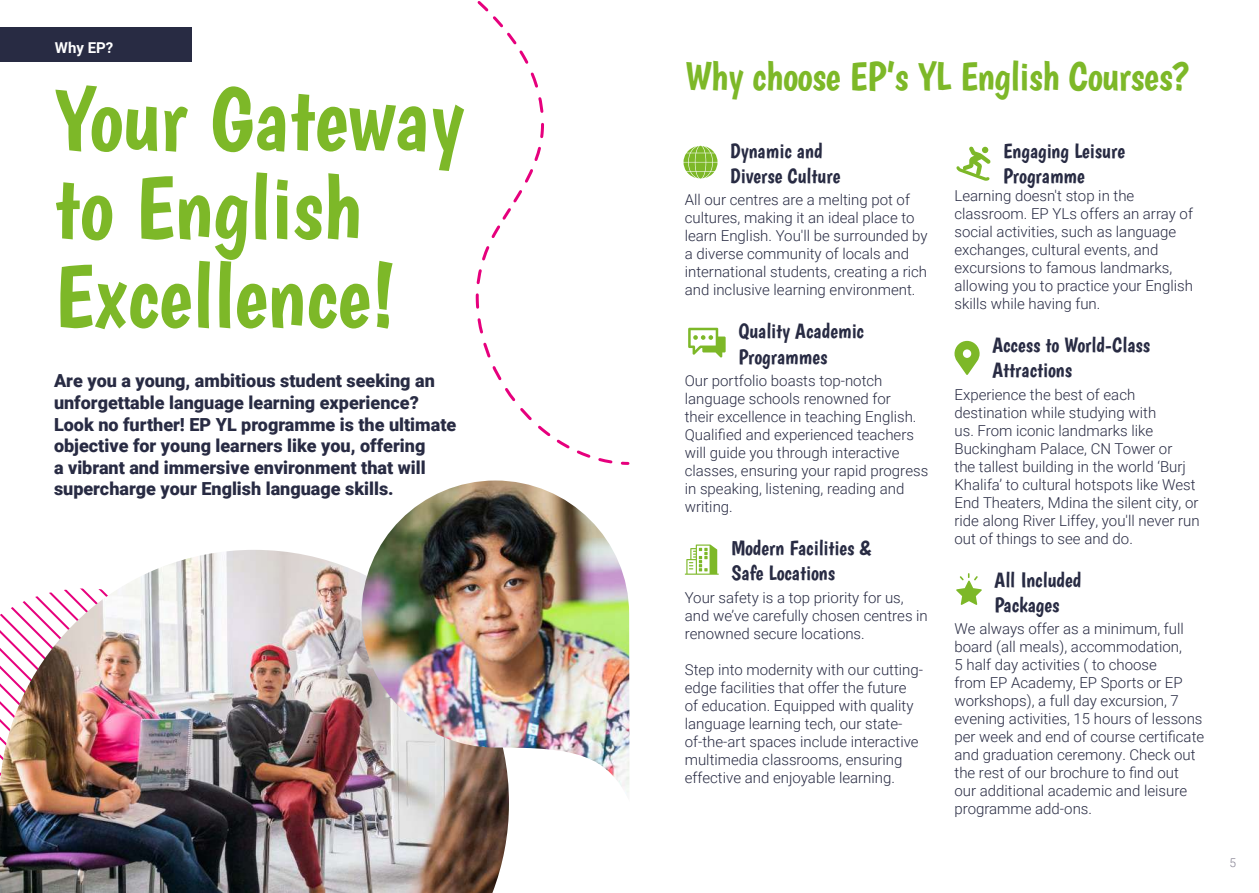
<style>
.page{position:relative;width:1259px;height:893px;background:#fff}
.page>*{position:absolute;margin:0;border:0;box-sizing:border-box;transform-origin:0 0}
.t1{font:90px/88.5px "Boogaloo";color:#7db828}
.t2{font:40.5px "Boogaloo";letter-spacing:-.01em;color:#7db828}
.t3{font:21px/25.2px "Boogaloo";color:#282b43}
.t4{font:900 18px/21.6px "Roboto";color:#282b43}
.t5{font:300 15px/18px "Roboto";color:#282b43}
.t6{font:700 15px "Roboto";color:#fff}
.t7{font:300 12px "Roboto";color:#827e8f}
</style>
<div class="page">
<img style="left:0;top:550px;width:509px;height:343px">
<img style="left:361px;top:480px;width:268px;height:322px">
<svg style="left:956px;top:573px;width:25px;height:32px"></svg>
<svg style="left:956px;top:146px;width:34px;height:35px"></svg>
<svg style="left:685px;top:544px;width:34px;height:31px"></svg>
<svg style="left:683px;top:146px;width:34px;height:33px"></svg>
<svg style="left:954px;top:341px;width:25px;height:34px"></svg>
<svg style="left:688px;top:328px;width:37px;height:30px"></svg>
<svg style="left:475px;top:1px;width:155px;height:464px"></svg>
<div style="left:0;top:28px;width:191px;height:34px;background:#282b43"></div>
<p class="t6" style="left:55px;top:37px;width:60px">Why EP?</p>
<h1 class="t1" style="left:54px;top:74px;width:411px">Your Gateway to English<br>Excellence!</h1>
<p class="t4" style="left:54px;top:370px;width:404px">Are you a young, ambitious student seeking an unforgettable language learning experience?<br>Look no further! EP YL programme is the ultimate objective for young learners like you, offering<br>a vibrant and immersive environment that will supercharge your English language skills.</p>
<h2 class="t2" style="left:685px;top:52px;width:506px">Why choose EP’s YL English Courses?</h2>
<h3 class="t3" style="left:730px;top:138px;width:112px">Dynamic and<br>Diverse Culture</h3>
<p class="t5" style="left:685px;top:190px;width:244px">All our centres are a melting pot of cultures, making it an ideal place to learn English. You'll be surrounded by a diverse community of locals and international students, creating a rich and inclusive learning environment.</p>
<h3 class="t3" style="left:738px;top:318px;width:127px">Quality Academic<br>Programmes</h3>
<p class="t5" style="left:685px;top:371px;width:245px">Our portfolio boasts top-notch language schools renowned for<br>their excellence in teaching English.<br>Qualified and experienced teachers will guide you through interactive classes, ensuring your rapid progress in speaking, listening, reading and writing.</p>
<h3 class="t3" style="left:731px;top:535px;width:141px">Modern Facilities &amp;<br>Safe Locations</h3>
<p class="t5" style="left:685px;top:588px;width:245px">Your safety is a top priority for us, and we’ve carefully chosen centres in renowned secure locations.</p>
<p class="t5" style="left:685px;top:660px;width:240px">Step into modernity with our cutting&shy;edge facilities that offer the future of education. Equipped with quality language learning tech, our state&shy;of-the-art spaces include interactive multimedia classrooms, ensuring effective and enjoyable learning.</p>
<h3 class="t3" style="left:1003px;top:138px;width:123px">Engaging Leisure<br>Programme</h3>
<p class="t5" style="left:954px;top:186px;width:240px">Learning doesn't stop in the classroom. EP YLs offers an array of social activities, such as language exchanges, cultural events, and excursions to famous landmarks, allowing you to practice your English skills while having fun.</p>
<h3 class="t3" style="left:992px;top:332px;width:159px">Access to World-Class<br>Attractions</h3>
<p class="t5" style="left:954px;top:385px;width:247px">Experience the best of each destination while studying with<br>us. From iconic landmarks like Buckingham Palace, CN Tower or<br>the tallest building in the world ‘Burj Khalifa’ to cultural hotspots like West End Theaters, Mdina the silent city, or ride along River Liffey, you'll never run out of things to see and do.</p>
<h3 class="t3" style="left:994px;top:567px;width:88px">All Included<br>Packages</h3>
<p class="t5" style="left:954px;top:619px;width:251px">We always offer as a minimum, full board (all meals), accommodation,<br>5 half day activities ( to choose<br>from EP Academy, EP Sports or EP workshops), a full day excursion, 7 evening activities, 15 hours of lessons per week and end of course certificate and graduation ceremony. Check out the rest of our brochure to find out our additional academic and leisure programme add-ons.</p>
<p class="t7" style="left:1229px;top:854px;width:8px">5</p>
</div>
